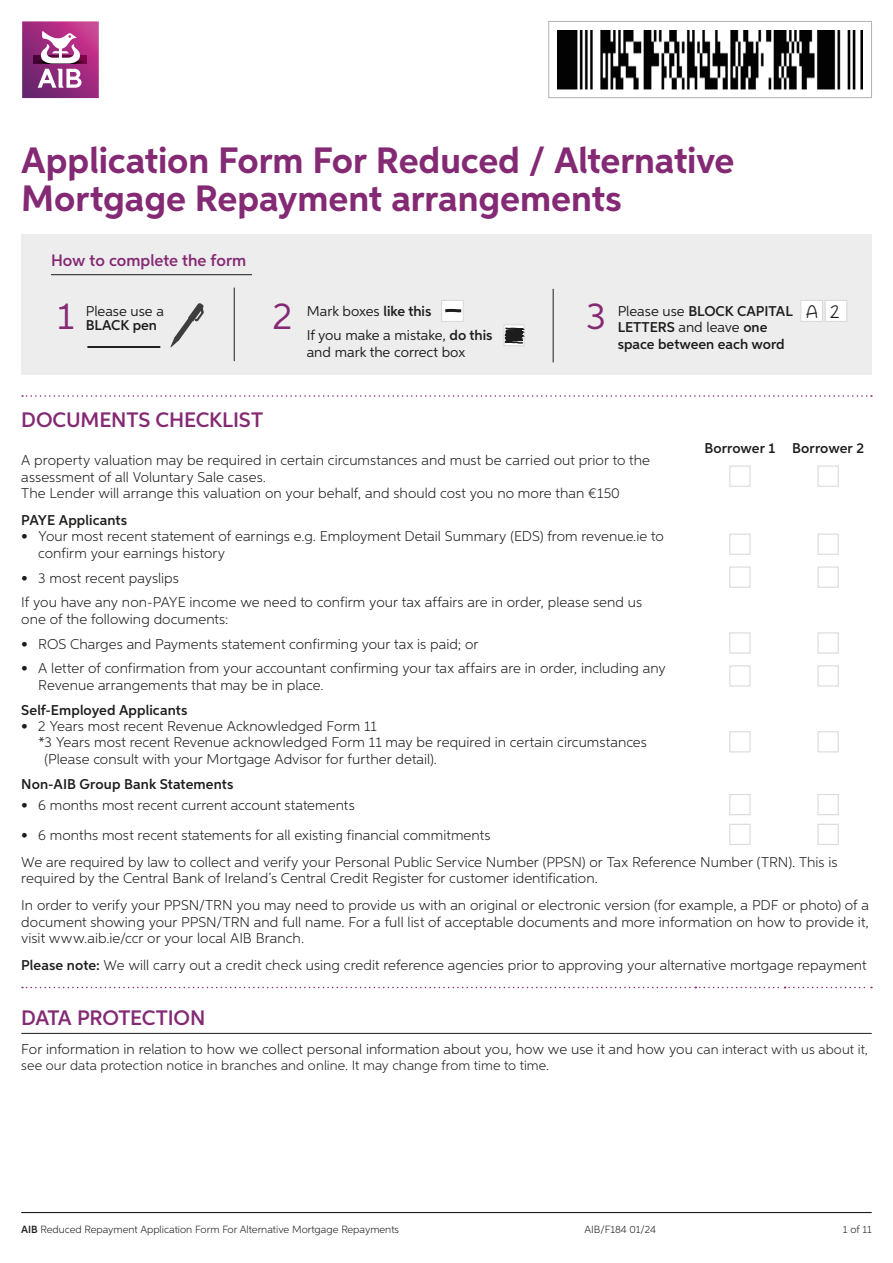
<style>
.page{position:relative;width:893px;height:1263px;background:#fff}
.page>*{position:absolute;margin:0;border:0;box-sizing:border-box;transform-origin:0 0}
.t1{font:37.5px "Aspira";color:#842973}
.Body_Copy{font:700 36.75px/37.5px "Aspira";letter-spacing:-.005em;color:#842973}
.Body_Copy-2{font:600 21px "Aspira";letter-spacing:-.01em;color:#842973}
.t2{font:18px "Coffee At Midnight Demo";color:#1d1d1b}
.Section_Heading{font:600 16.5px "Aspira";letter-spacing:.005em;color:#842973}
.Body_Copy-3{font:300 14.25px/16.5px "Aspira";letter-spacing:.005em;color:#1d1d1b}
.Body_Copy-4{font:600 14.25px/16.5px "Aspira";color:#1d1d1b}
.t3{font:14.25px/16.5px "Aspira";color:#1d1d1b}
.Body_Copy-5{font:300 13.5px "Aspira";letter-spacing:.01em;color:#1d1d1b}
.t4{font:300 10.5px "Aspira";color:#1d1d1b}
.s1{font-weight:600}
.s2{font-weight:400}
.s3{font-size:13.5px}
</style>
<div class="page">
<hr style="left:21px;top:1212px;width:851px;height:1px;background:#1d1d1b">
<svg style="left:22px;top:395px;width:850px;height:2px"></svg>
<hr style="left:21px;top:1033px;width:851px;height:1px;background:#1d1d1b">
<div style="left:21px;top:234px;width:851px;height:140px;background:#ededed"></div>
<div style="left:800px;top:300px;width:23px;height:22px;background:#fff;border:1px solid #dadada"></div>
<div style="left:824px;top:300px;width:23px;height:22px;background:#fff;border:1px solid #dadada"></div>
<svg style="left:503px;top:324px;width:22px;height:22px"></svg>
<svg style="left:503px;top:326px;width:22px;height:18px"></svg>
<div style="left:441px;top:300px;width:23px;height:22px;background:#fff;border:1px solid #dadada"></div>
<svg style="left:442px;top:307px;width:22px;height:7px"></svg>
<hr style="left:51px;top:274px;width:201px;height:1px;background:#1d1d1b">
<hr style="left:234px;top:288px;width:1px;height:73px;background:#1d1d1b">
<hr style="left:553px;top:289px;width:1px;height:73px;background:#1d1d1b">
<svg style="left:170px;top:303px;width:34px;height:44px"></svg>
<hr style="left:88px;top:346px;width:72px;height:2px;background:#1d1d1b">
<svg style="left:22px;top:987px;width:850px;height:1px"></svg>
<div style="left:729px;top:465px;width:21px;height:22px;border:1px solid #dadada"></div>
<div style="left:817px;top:465px;width:22px;height:22px;border:1px solid #dadada"></div>
<div style="left:729px;top:534px;width:21px;height:21px;border:1px solid #dadada"></div>
<div style="left:817px;top:534px;width:22px;height:21px;border:1px solid #dadada"></div>
<div style="left:729px;top:566px;width:21px;height:22px;border:1px solid #dadada"></div>
<div style="left:817px;top:566px;width:22px;height:22px;border:1px solid #dadada"></div>
<div style="left:729px;top:632px;width:21px;height:22px;border:1px solid #dadada"></div>
<div style="left:817px;top:632px;width:22px;height:22px;border:1px solid #dadada"></div>
<div style="left:729px;top:665px;width:21px;height:21px;border:1px solid #dadada"></div>
<div style="left:817px;top:665px;width:22px;height:21px;border:1px solid #dadada"></div>
<div style="left:729px;top:731px;width:21px;height:21px;border:1px solid #dadada"></div>
<div style="left:817px;top:731px;width:22px;height:21px;border:1px solid #dadada"></div>
<div style="left:729px;top:794px;width:21px;height:21px;border:1px solid #dadada"></div>
<div style="left:817px;top:794px;width:22px;height:21px;border:1px solid #dadada"></div>
<div style="left:729px;top:824px;width:21px;height:21px;border:1px solid #dadada"></div>
<div style="left:817px;top:824px;width:22px;height:21px;border:1px solid #dadada"></div>
<svg style="left:22px;top:21px;width:77px;height:77px;background:#aa5192"></svg>
<div style="left:549px;top:21px;width:323px;height:77px;background:#fff;border:1px solid #b2b2b2"></div>
<img style="left:558px;top:30px;width:305px;height:59px">
<p class="Body_Copy" style="left:21px;top:142px;width:715px">Application Form For Reduced / Alternative<br>Mortgage Repayment arrangements</p>
<p class="Section_Heading" style="left:51px;top:250px;width:197px">How to complete the form</p>
<p class="t3" style="left:86px;top:302px;width:80px">Please use a</p>
<p class="t1" style="left:57px;top:294px;width:19px">1</p>
<p class="Body_Copy-4" style="left:86px;top:317px;width:73px">BLACK pen</p>
<p class="t1" style="left:273px;top:294px;width:21px">2</p>
<p class="t3" style="left:307px;top:302px;width:126px">Mark boxes <span class="s1">like this</span></p>
<p class="t3" style="left:307px;top:327px;width:187px">If you make a mistake, <span class="s1">do this </span>and mark the correct box</p>
<p class="Body_Copy-2" style="left:21px;top:406px;width:243px">DOCUMENTS CHECKLIST</p>
<p class="t1" style="left:586px;top:294px;width:21px">3</p>
<p class="Body_Copy-4" style="left:618px;top:303px;width:177px"><span class="s2">Please use</span> BLOCK CAPITAL<br>LETTERS <span class="s2">and leave</span> one space between each word</p>
<p class="t2" style="left:806px;top:300px;width:14px">A</p>
<p class="t2" style="left:830px;top:300px;width:11px">2</p>
<p class="Body_Copy-4" style="left:704px;top:440px;width:73px">Borrower 1</p>
<p class="Body_Copy-4" style="left:792px;top:440px;width:73px">Borrower 2</p>
<p class="Body_Copy-3" style="left:21px;top:452px;width:630px">A property valuation may be required in certain circumstances and must be carried out prior to the assessment of all Voluntary Sale cases.<br>The Lender will arrange this valuation on your behalf, and should cost you no more than €150</p>
<p class="Body_Copy-4" style="left:21px;top:512px;width:107px">PAYE Applicants</p>
<p class="Body_Copy-3" style="left:38px;top:528px;width:627px;text-indent:-17px">• Your most recent statement of earnings e.g. Employment Detail Summary (EDS) from revenue.ie to confirm your earnings history</p>
<p class="Body_Copy-3" style="left:21px;top:569px;width:159px">• 3 most recent payslips</p>
<p class="Body_Copy-3" style="left:21px;top:594px;width:622px">If you have any non-PAYE income we need to confirm your tax affairs are in order, please send us one of the following documents:</p>
<p class="Body_Copy-3" style="left:21px;top:635px;width:459px">• ROS Charges and Payments statement confirming your tax is paid; or</p>
<p class="Body_Copy-3" style="left:38px;top:660px;width:629px;text-indent:-17px">• A letter of confirmation from your accountant confirming your tax affairs are in order, including any<br>Revenue arrangements that may be in place.</p>
<p class="Body_Copy-4" style="left:21px;top:701px;width:168px">Self-Employed Applicants</p>
<p class="Body_Copy-3" style="left:21px;top:717px;width:357px">• 2 Years most recent Revenue Acknowledged Form 11</p>
<p class="Body_Copy-3" style="left:38px;top:734px;width:610px">*3 Years most recent Revenue acknowledged Form 11 may be required in certain circumstances</p>
<p class="Body_Copy-3" style="left:45px;top:750px;width:394px">(Please consult with your Mortgage Advisor for further detail).</p>
<p class="Body_Copy-4" style="left:21px;top:776px;width:214px">Non-AIB Group Bank Statements</p>
<p class="Body_Copy-3" style="left:21px;top:797px;width:335px">• 6 months most recent current account statements</p>
<p class="Body_Copy-3" style="left:21px;top:826px;width:471px">• 6 months most recent statements for all existing financial commitments</p>
<p class="Body_Copy-3" style="left:21px;top:853px;width:818px">We are required by law to collect and verify your Personal Public Service Number (PPSN) or Tax Reference Number (TRN). This is required by the Central Bank of Ireland’s Central Credit Register for customer identification.</p>
<p class="Body_Copy-3" style="left:21px;top:897px;width:849px;text-align:justify">In order to verify your PPSN/TRN you may need to provide us with an original or electronic version (for example, a PDF or photo) of a document showing your PPSN/TRN and full name. For a full list of acceptable documents and more information on how to provide it, visit www.aib.ie/ccr or your local AIB Branch.</p>
<p class="Body_Copy-3" style="left:21px;top:957px;width:847px"><span class="s1">Please note:</span> We will carry out a credit check using credit reference agencies prior to approving your alternative mortgage repayment</p>
<p class="Body_Copy-2" style="left:21px;top:1004px;width:186px">DATA PROTECTION</p>
<p class="Body_Copy-3" style="left:21px;top:1040px;width:848px">For information in relation to how we collect personal information about you, how we use it and how you <span class="s3">can interact with us about it,</span></p>
<p class="Body_Copy-5" style="left:21px;top:1057px;width:529px">see our data protection notice in branches and online. It may change from time to time.</p>
<p class="t4" style="left:21px;top:1223px;width:379px"><span class="s1">AIB</span> Reduced Repayment Application Form For Alternative Mortgage Repayments</p>
<p class="t4" style="left:584px;top:1223px;width:73px">AIB/F184 01/24</p>
<p class="t4" style="left:843px;top:1223px;width:30px">1 of 11</p>
</div>
